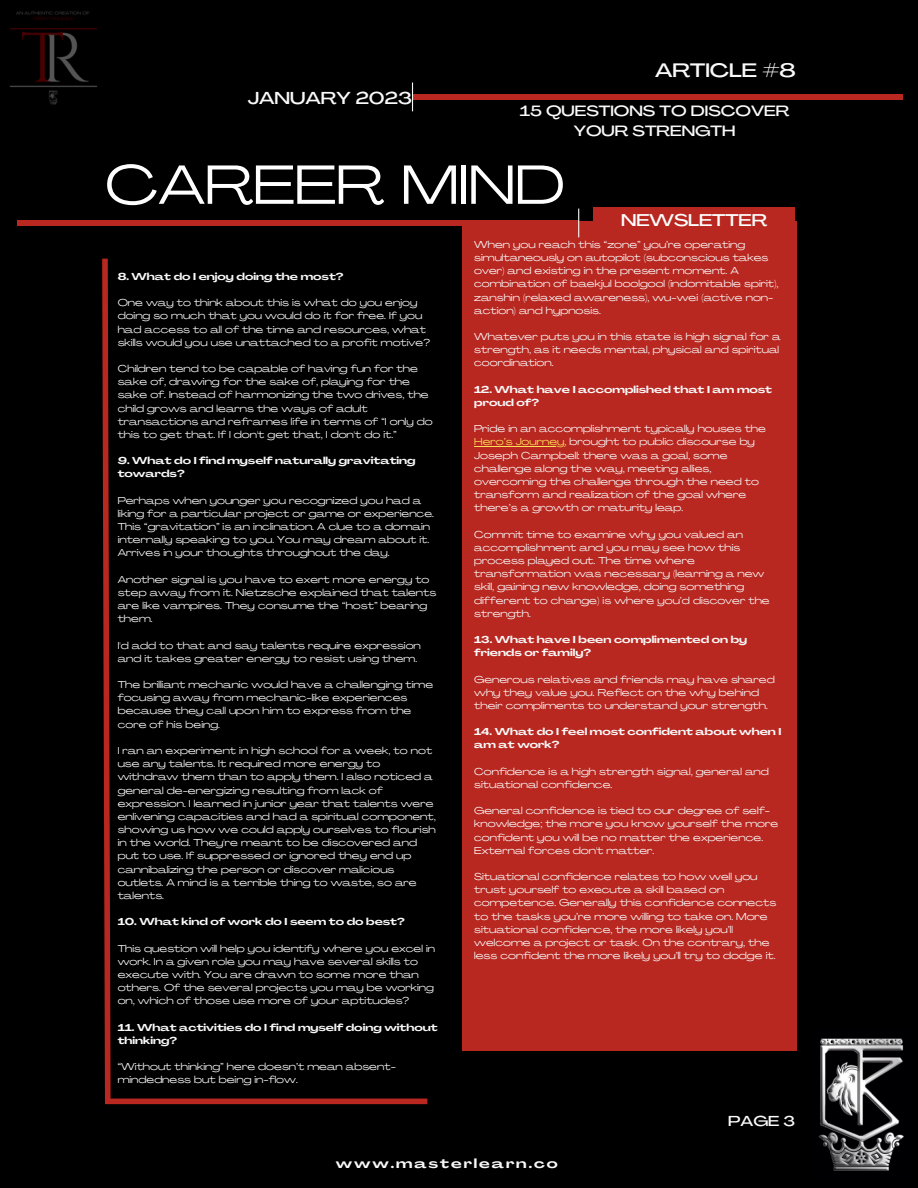
<style>
.page{position:relative;width:918px;height:1188px;background:#000}
.page>*{position:absolute;margin:0;border:0;box-sizing:border-box;transform-origin:0 0}
.t1{font:54.3px "Agrandir Grand";color:#fff}
.t2{font:500 19.2px "Agrandir Grand";color:#f9f9f9}
.t3{font:500 17.1px "Agrandir Grand";color:#f9f9f9}
.t4{font:500 16.8px "Agrandir Grand";color:#fff}
.t5{font:500 14.7px/20.2px "Agrandir Grand";color:#f9f9f9;text-align:center}
.t6{font:500 14.25px "Agrandir Grand";color:#f9f9f9}
.t7{font:700 12.9px "Agrandir Grand";letter-spacing:.15em;color:#f9f9f9}
.t8{font:9.9px/13.2px "Agrandir Grand";color:#f9f9f9}
.t9{font:700 9.9px/13.2px "Agrandir Grand";color:#f9f9f9}
.s1{color:#ffde59}
</style>
<div class="page">
<div style="left:593px;top:207px;width:202px;height:32px;background:#b82720"></div>
<div style="left:463px;top:221px;width:334px;height:830px;background:#b82720"></div>
<div style="left:17px;top:220px;width:562px;height:6px;background:#b82720"></div>
<div style="left:413px;top:94px;width:489px;height:6px;background:#b82720"></div>
<svg style="left:412px;top:83px;width:1px;height:28px"></svg>
<svg style="left:578px;top:209px;width:1px;height:28px"></svg>
<svg style="left:102px;top:258px;width:11px;height:847px"></svg>
<div style="left:105px;top:1099px;width:322px;height:5px;background:#b82720"></div>
<img style="left:818px;top:1038px;width:86px;height:133px">
<hr style="left:474px;top:446px;width:91px;height:1px;background:#ffde59">
<img style="left:10px;top:11px;width:87px;height:94px">
<p class="t3" style="left:248px;top:91px;width:166px">JANUARY 2023</p>
<p class="t2" style="left:655px;top:63px;width:142px">ARTICLE #8</p>
<p class="t5" style="left:520px;top:102px;width:271px">15 QUESTIONS TO DISCOVER<br>YOUR STRENGTH</p>
<p class="t1" style="left:105px;top:163px;width:462px">CAREER MIND</p>
<p class="t9" style="left:118px;top:271px;width:227px">8. What do I enjoy doing the most?</p>
<p class="t8" style="left:118px;top:297px;width:314px">One way to think about this is what do you enjoy doing so much that you would do it for free. If you had access to all of the time and resources, what skills would you use unattached to a profit motive?</p>
<p class="t8" style="left:118px;top:363px;width:316px">Children tend to be capable of having fun for the sake of, drawing for the sake of, playing for the sake of. Instead of harmonizing the two drives, the child grows and learns the ways of adult transactions and reframes life in terms of “I only do this to get that. If I don't get that, I don't do it.”</p>
<p class="t9" style="left:118px;top:455px;width:299px">9. What do I find myself naturally gravitating towards?</p>
<p class="t8" style="left:118px;top:495px;width:318px">Perhaps when younger you recognized you had a liking for a particular project or game or experience.<br>This “gravitation” is an inclination. A clue to a domain internally speaking to you. You may dream about it.<br>Arrives in your thoughts throughout the day.</p>
<p class="t8" style="left:118px;top:574px;width:320px">Another signal is you have to exert more energy to step away from it. Nietzsche explained that talents are like vampires. They consume the “host” bearing them.</p>
<p class="t8" style="left:118px;top:640px;width:305px">I'd add to that and say talents require expression and it takes greater energy to resist using them.</p>
<p class="t8" style="left:118px;top:679px;width:317px">The brilliant mechanic would have a challenging time focusing away from mechanic-like experiences because they call upon him to express from the core of his being.</p>
<p class="t8" style="left:118px;top:745px;width:320px">I ran an experiment in high school for a week, to not use any talents. It required more energy to withdraw them than to apply them. I also noticed a general de-energizing resulting from lack of expression. I learned in junior year that talents were enlivening capacities and had a spiritual component, showing us how we could apply ourselves to flourish in the world. They're meant to be discovered and put to use. If suppressed or ignored they end up cannibalizing the person or discover malicious outlets. A mind is a terrible thing to waste, so are talents.</p>
<p class="t9" style="left:118px;top:916px;width:289px">10. What kind of work do I seem to do best?</p>
<p class="t8" style="left:118px;top:942px;width:319px">This question will help you identify where you excel in work. In a given role you may have several skills to execute with. You are drawn to some more than others. Of the several projects you may be working on, which of those use more of your aptitudes?</p>
<p class="t9" style="left:118px;top:1021px;width:321px">11. What activities do I find myself doing without thinking?</p>
<p class="t8" style="left:118px;top:1061px;width:280px">“Without thinking” here doesn’t mean absent&shy;mindedness but being in-flow.</p>
<p class="t4" style="left:621px;top:213px;width:148px">NEWSLETTER</p>
<p class="t8" style="left:474px;top:239px;width:306px">When you reach this “zone” you’re operating simultaneously on autopilot (subconscious takes over) and existing in the present moment. A combination of baekjul boolgool (indomitable spirit), zanshin (relaxed awareness), wu-wei (active non&shy;action) and hypnosis.</p>
<p class="t8" style="left:474px;top:331px;width:308px">Whatever puts you in this state is high signal for a strength, as it needs mental, physical and spiritual coordination.</p>
<p class="t9" style="left:474px;top:384px;width:299px">12. What have I accomplished that I am most proud of?</p>
<p class="t8" style="left:474px;top:423px;width:293px">Pride in an accomplishment typically houses the <span class="s1">Hero’s Journey,</span> brought to public discourse by Joseph Campbell: there was a goal, some challenge along the way, meeting allies, overcoming the challenge through the need to transform and realization of the goal where there’s a growth or maturity leap.</p>
<p class="t8" style="left:474px;top:529px;width:297px">Commit time to examine why you valued an accomplishment and you may see how this process played out. The time where transformation was necessary (learning a new skill, gaining new knowledge, doing something different to change) is where you’d discover the strength.</p>
<p class="t9" style="left:474px;top:634px;width:275px">13. What have I been complimented on by friends or family?</p>
<p class="t8" style="left:474px;top:673px;width:302px">Generous relatives and friends may have shared why they value you. Reflect on the why behind their compliments to understand your strength.</p>
<p class="t9" style="left:474px;top:726px;width:309px">14. What do I feel most confident about when I am at work?</p>
<p class="t8" style="left:474px;top:766px;width:296px">Confidence is a high strength signal, general and situational confidence.</p>
<p class="t8" style="left:474px;top:805px;width:306px">General confidence is tied to our degree of self&shy;knowledge; the more you know yourself the more confident you will be no matter the experience.<br>External forces don't matter.</p>
<p class="t8" style="left:474px;top:871px;width:304px">Situational confidence relates to how well you trust yourself to execute a skill based on competence. Generally this confidence connects to the tasks you’re more willing to take on. More situational confidence, the more likely you’ll welcome a project or task. On the contrary, the less confident the more likely you’ll try to dodge it.</p>
<p class="t6" style="left:728px;top:1115px;width:68px">PAGE 3</p>
<p class="t7" style="left:336px;top:1158px;width:223px">www.masterlearn.co</p>
</div>
